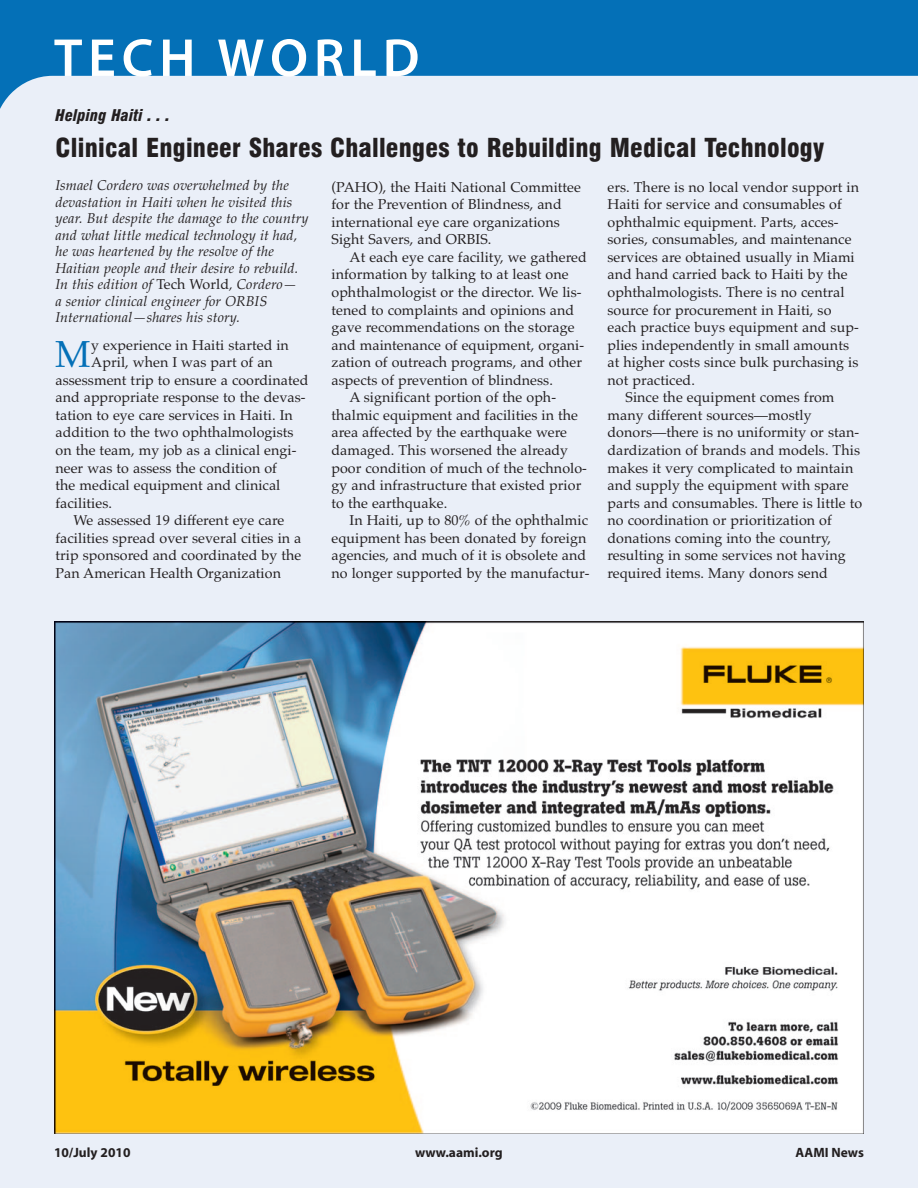
<style>
.page{position:relative;width:918px;height:1188px;background:#eaeff8}
.page>*{position:absolute;margin:0;border:0;box-sizing:border-box;transform-origin:0 0}
.t1{font:54px "Myriad MM 565 600";letter-spacing:.105em;color:#fff}
.t2{font:37.5px "Palatino";color:#0470b7}
.t3{font:900 condensed 25.5px "Swiss 721 BT";letter-spacing:.01em;color:#231f20}
.t4{font:italic 900 condensed 15.75px "Swiss 721 BT";letter-spacing:.005em;color:#231f20}
.t5{font:14.25px/17.5px "Palatino";letter-spacing:.005em;color:#231f20}
.t6{font:italic 14.25px/16.5px "Palatino";letter-spacing:.005em;color:#231f20}
.t7{font:13.5px "Myriad MM 700 600";color:#231f20}
.s1{font-style:normal}
</style>
<div class="page">
<svg style="left:0;top:0;width:918px;height:109px;fill:#0470b7"></svg>
<img style="left:54px;top:621px;width:810px;height:513px">
<h1 class="t1" style="left:54px;top:30px;width:367px">TECH WORLD</h1>
<p class="t4" style="left:55px;top:106px;width:116px">Helping Haiti . . .</p>
<h3 class="t3" style="left:55px;top:133px;width:770px">Clinical Engineer Shares Challenges to Rebuilding Medical Technology</h3>
<p class="t6" style="left:55px;top:177px;width:255px">Ismael Cordero was overwhelmed by the devastation in Haiti when he visited this year. But despite the damage to the country and what little medical technology it had, he was heartened by the resolve of the Haitian people and their desire to rebuild.<br>In this edition of <span class="s1">Tech World</span>, Cordero—<br>a senior clinical engineer for ORBIS International—shares his story.</p>
<h2 class="t2" style="left:55px;top:323px;width:37px">M</h2>
<p class="t5" style="left:91px;top:336px;width:199px">y experience in Haiti started in</p>
<p class="t5" style="left:91px;top:354px;width:183px">April, when I was part of an</p>
<p class="t5" style="left:55px;top:371px;width:254px">assessment trip to ensure a coordinated</p>
<p class="t5" style="left:55px;top:389px;width:252px">and appropriate response to the devas-</p>
<p class="t5" style="left:55px;top:406px;width:239px">tation to eye care services in Haiti. In</p>
<p class="t5" style="left:55px;top:424px;width:240px">addition to the two ophthalmologists</p>
<p class="t5" style="left:55px;top:441px;width:242px">on the team, my job as a clinical engi-</p>
<p class="t5" style="left:55px;top:459px;width:223px">neer was to assess the condition of</p>
<p class="t5" style="left:55px;top:476px;width:226px">the medical equipment and clinical</p>
<p class="t5" style="left:55px;top:494px;width:58px">facilities.</p>
<p class="t5" style="left:73px;top:511px;width:212px">We assessed 19 different eye care</p>
<p class="t5" style="left:55px;top:529px;width:247px">facilities spread over several cities in a</p>
<p class="t5" style="left:55px;top:547px;width:247px">trip sponsored and coordinated by the</p>
<p class="t5" style="left:55px;top:564px;width:227px">Pan American Health Organization</p>
<p class="t5" style="left:332px;top:178px;width:251px">(PAHO), the Haiti National Committee for the Prevention of Blindness, and international eye care organizations Sight Savers, and ORBIS.</p>
<p class="t5" style="left:350px;top:248px;width:239px">At each eye care facility, we gathered</p>
<p class="t5" style="left:332px;top:266px;width:239px">information by talking to at least one</p>
<p class="t5" style="left:332px;top:283px;width:252px">ophthalmologist or the director. We lis-</p>
<p class="t5" style="left:332px;top:301px;width:244px">tened to complaints and opinions and</p>
<p class="t5" style="left:332px;top:318px;width:245px">gave recommendations on the storage</p>
<p class="t5" style="left:332px;top:336px;width:254px">and maintenance of equipment, organi-</p>
<p class="t5" style="left:332px;top:354px;width:252px">zation of outreach programs, and other</p>
<p class="t5" style="left:332px;top:371px;width:223px">aspects of prevention of blindness.</p>
<p class="t5" style="left:350px;top:389px;width:208px">A significant portion of the oph-</p>
<p class="t5" style="left:332px;top:406px;width:248px">thalmic equipment and facilities in the</p>
<p class="t5" style="left:332px;top:424px;width:237px">area affected by the earthquake were</p>
<p class="t5" style="left:332px;top:441px;width:238px">damaged. This worsened the already</p>
<p class="t5" style="left:332px;top:459px;width:257px">poor condition of much of the technolo-</p>
<p class="t5" style="left:332px;top:476px;width:251px">gy and infrastructure that existed prior</p>
<p class="t5" style="left:332px;top:494px;width:117px">to the earthquake.</p>
<p class="t5" style="left:350px;top:511px;width:240px">In Haiti, up to 80% of the ophthalmic</p>
<p class="t5" style="left:332px;top:529px;width:256px">equipment has been donated by foreign</p>
<p class="t5" style="left:332px;top:547px;width:256px">agencies, and much of it is obsolete and</p>
<p class="t5" style="left:332px;top:564px;width:260px">no longer supported by the manufactur-</p>
<p class="t5" style="left:608px;top:178px;width:253px">ers. There is no local vendor support in</p>
<p class="t5" style="left:608px;top:196px;width:236px">Haiti for service and consumables of</p>
<p class="t5" style="left:608px;top:213px;width:233px">ophthalmic equipment. Parts, acces-</p>
<p class="t5" style="left:608px;top:231px;width:246px">sories, consumables, and maintenance</p>
<p class="t5" style="left:608px;top:248px;width:249px">services are obtained usually in Miami</p>
<p class="t5" style="left:608px;top:266px;width:242px">and hand carried back to Haiti by the</p>
<p class="t5" style="left:608px;top:283px;width:238px">ophthalmologists. There is no central</p>
<p class="t5" style="left:608px;top:301px;width:225px">source for procurement in Haiti, so</p>
<p class="t5" style="left:608px;top:318px;width:253px">each practice buys equipment and sup-</p>
<p class="t5" style="left:608px;top:336px;width:243px">plies independently in small amounts</p>
<p class="t5" style="left:608px;top:354px;width:253px">at higher costs since bulk purchasing is</p>
<p class="t5" style="left:608px;top:371px;width:89px">not practiced.</p>
<p class="t5" style="left:626px;top:389px;width:211px">Since the equipment comes from</p>
<p class="t5" style="left:608px;top:406px;width:206px">many different sources—mostly</p>
<p class="t5" style="left:608px;top:424px;width:253px">donors—there is no uniformity or stan-</p>
<p class="t5" style="left:608px;top:441px;width:254px">dardization of brands and models. This</p>
<p class="t5" style="left:608px;top:459px;width:247px">makes it very complicated to maintain</p>
<p class="t5" style="left:608px;top:476px;width:243px">and supply the equipment with spare</p>
<p class="t5" style="left:608px;top:494px;width:256px">parts and consumables. There is little to</p>
<p class="t5" style="left:608px;top:511px;width:226px">no coordination or prioritization of</p>
<p class="t5" style="left:608px;top:529px;width:225px">donations coming into the country,</p>
<p class="t5" style="left:608px;top:547px;width:240px">resulting in some services not having</p>
<p class="t5" style="left:608px;top:564px;width:222px">required items. Many donors send</p>
<p class="t7" style="left:54px;top:1146px;width:78px">10/July 2010</p>
<p class="t7" style="left:415px;top:1146px;width:89px">www.aami.org</p>
<p class="t7" style="left:796px;top:1146px;width:70px">AAMI News</p>
</div>
